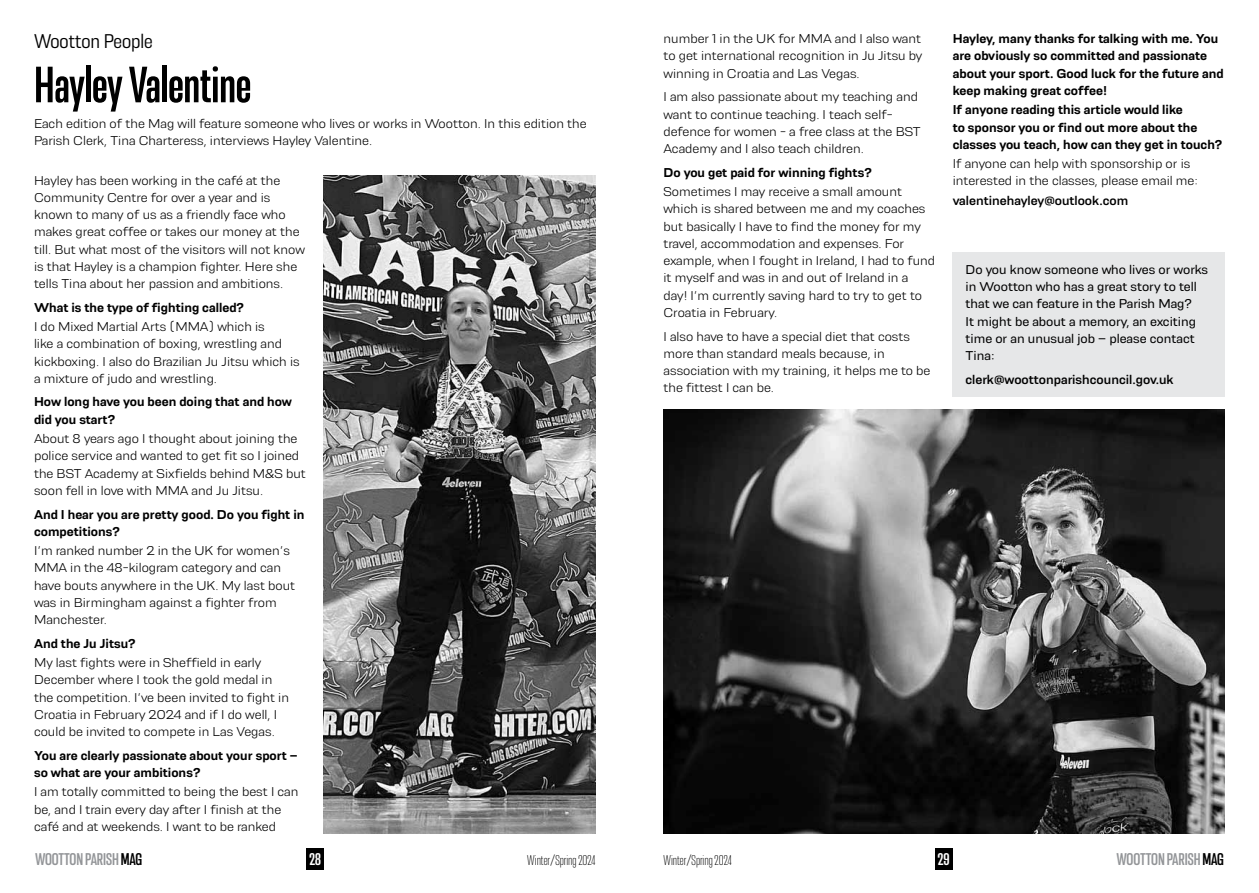
<style>
.page{position:relative;width:1259px;height:893px;background:#fff}
.page>*{position:absolute;margin:0;border:0;box-sizing:border-box;transform-origin:0 0}
.t1{font:700 condensed 54px "Resolve";color:#000}
.t2{font:21px "Resolve Semilight Nrw";color:#000}
.t3{font:700 condensed 18px "Resolve";letter-spacing:-.01em;color:#939598}
.t4{font:700 condensed 18px "Resolve";color:#fff}
.t5{font:300 condensed 15px "Resolve";color:#000}
.t6{font:300 13.5px/17.2px "Resolve";color:#000}
.t7{font:500 13.5px/17.2px "Resolve";color:#000}
.t8{font:300 13.5px/17.2px "Resolve";color:#000}
.t9{font:13.5px "Resolve";color:#000}
.s1{color:#000}
</style>
<div class="page">
<div style="left:307px;top:848px;width:17px;height:22px;background:#000"></div>
<div style="left:935px;top:848px;width:17px;height:22px;background:#000"></div>
<img style="left:663px;top:409px;width:562px;height:424px">
<img style="left:323px;top:175px;width:272px;height:658px">
<div style="left:952px;top:252px;width:273px;height:144px;background:#e6e7e8"></div>
<h2 class="t2" style="left:34px;top:30px;width:120px">Wootton People</h2>
<h1 class="t1" style="left:34px;top:56px;width:218px">Hayley Valentine</h1>
<p class="t6" style="left:34px;top:115px;width:554px">Each edition of the Mag will feature someone who lives or works in Wootton. In this edition the<br>Parish Clerk, Tina Charteress, interviews Hayley Valentine.</p>
<p class="t6" style="left:34px;top:171px;width:272px">Hayley has been working in the café at the Community Centre for over a year and is known to many of us as a friendly face who makes great coffee or takes our money at the till. But what most of the visitors will not know is that Hayley is a champion fighter. Here she tells Tina about her passion and ambitions.</p>
<p class="t7" style="left:34px;top:299px;width:211px">What is the type of fighting called?</p>
<p class="t6" style="left:34px;top:318px;width:267px">I do Mixed Martial Arts (MMA) which is<br>like a combination of boxing, wrestling and kickboxing. I also do Brazilian Ju Jitsu which is a mixture of judo and wrestling.</p>
<p class="t7" style="left:34px;top:393px;width:259px">How long have you been doing that and how did you start?</p>
<p class="t6" style="left:34px;top:430px;width:273px">About 8 years ago I thought about joining the police service and wanted to get fit so I joined the BST Academy at Sixfields behind M&amp;S but soon fell in love with MMA and Ju Jitsu.</p>
<p class="t7" style="left:34px;top:505px;width:272px">And I hear you are pretty good. Do you fight in competitions?</p>
<p class="t6" style="left:34px;top:542px;width:263px">I’m ranked number 2 in the UK for women’s MMA in the 48-kilogram category and can have bouts anywhere in the UK. My last bout was in Birmingham against a fighter from Manchester.</p>
<p class="t7" style="left:34px;top:635px;width:103px">And the Ju Jitsu?</p>
<p class="t6" style="left:34px;top:654px;width:256px">My last fights were in Sheffield in early December where I took the gold medal in the competition. I’ve been invited to fight in Croatia in February 2024 and if I do well, I could be invited to compete in Las Vegas.</p>
<p class="t7" style="left:34px;top:747px;width:265px">You are clearly passionate about your sport – so what are your ambitions?</p>
<p class="t6" style="left:34px;top:783px;width:266px">I am totally committed to being the best I can be, and I train every day after I finish at the café and at weekends. I want to be ranked</p>
<p class="t6" style="left:663px;top:30px;width:260px;text-align:justify">number 1 in the UK for MMA and I also want to get international recognition in Ju Jitsu by winning in Croatia and Las Vegas.</p>
<p class="t6" style="left:663px;top:88px;width:259px">I am also passionate about my teaching and want to continue teaching. I teach self&shy;defence for women - a free class at the BST Academy and I also teach children.</p>
<p class="t7" style="left:663px;top:164px;width:210px">Do you get paid for winning fights?</p>
<p class="t6" style="left:663px;top:183px;width:273px">Sometimes I may receive a small amount which is shared between me and my coaches but basically I have to find the money for my travel, accommodation and expenses. For example, when I fought in Ireland, I had to fund it myself and was in and out of Ireland in a day! I’m currently saving hard to try to get to Croatia in February.</p>
<p class="t6" style="left:663px;top:327px;width:268px">I also have to have a special diet that costs more than standard meals because, in association with my training, it helps me to be the fittest I can be.</p>
<p class="t7" style="left:952px;top:30px;width:272px">Hayley, many thanks for talking with me. You are obviously so committed and passionate about your sport. Good luck for the future and keep making great coffee!</p>
<p class="t7" style="left:952px;top:101px;width:271px">If anyone reading this article would like<br>to sponsor you or find out more about the classes you teach, how can they get in touch?</p>
<p class="t6" style="left:952px;top:155px;width:247px">If anyone can help with sponsorship or is interested in the classes, please email me:</p>
<p class="t9" style="left:952px;top:193px;width:177px">valentinehayley@outlook.com</p>
<p class="t8" style="left:965px;top:261px;width:244px">Do you know someone who lives or works in Wootton who has a great story to tell that we can feature in the Parish Mag?<br>It might be about a memory, an exciting time or an unusual job – please contact<br>Tina:</p>
<p class="t9" style="left:965px;top:372px;width:210px">clerk@woottonparishcouncil.gov.uk</p>
<h3 class="t3" style="left:35px;top:849px;width:109px">WOOTTON PARISH <span class="s1">MAG</span></h3>
<h3 class="t4" style="left:309px;top:849px;width:13px">28</h3>
<p class="t5" style="left:527px;top:852px;width:70px">Winter/Spring 2024</p>
<p class="t5" style="left:663px;top:852px;width:70px">Winter/Spring 2024</p>
<h3 class="t4" style="left:938px;top:849px;width:13px">29</h3>
<h3 class="t3" style="left:1116px;top:849px;width:109px">WOOTTON PARISH <span class="s1">MAG</span></h3>
</div>
